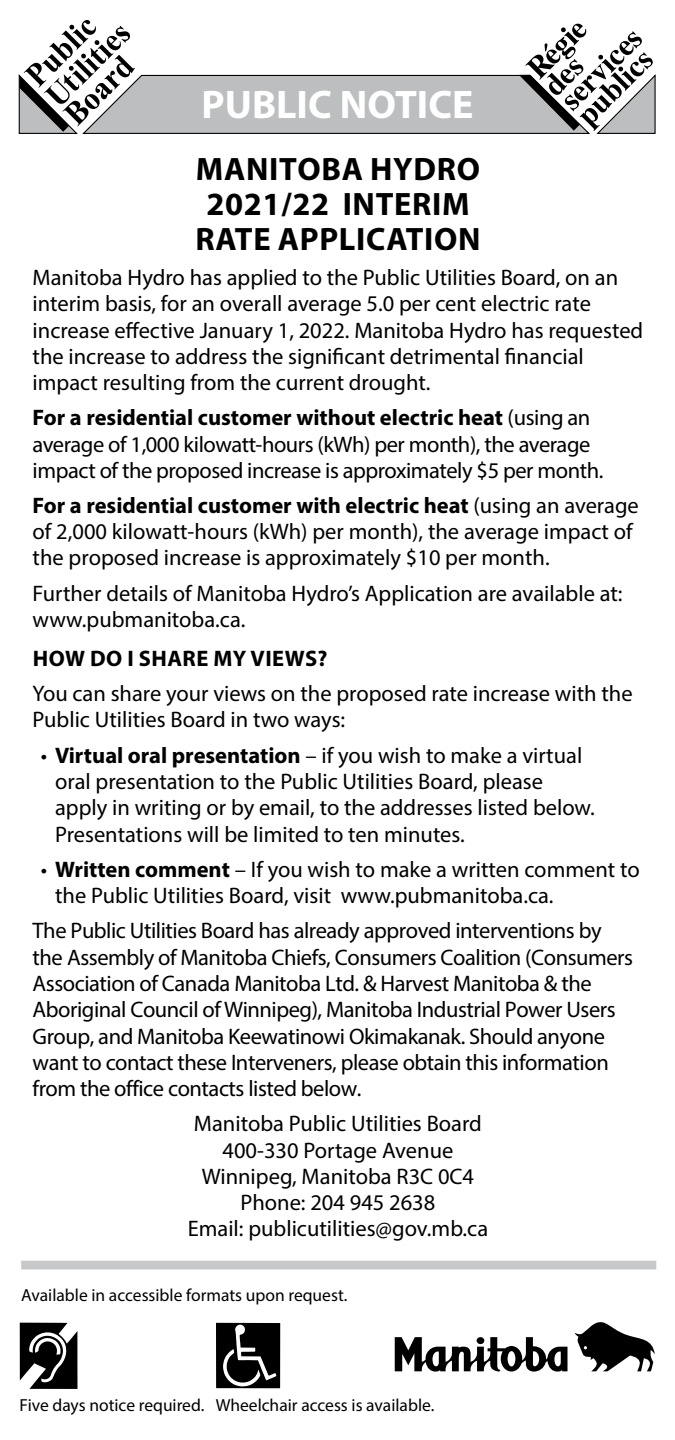
<style>
.page{position:relative;width:675px;height:1440px;background:#fff}
.page>*{position:absolute;margin:0;border:0;box-sizing:border-box;transform-origin:0 0}
.t1{font:700 40px "Myriad Pro";color:#fff}
.t2{font:700 32.5px/35px "Myriad Pro";letter-spacing:.02em;color:#000;text-align:center}
.t3{font:22.5px/26.2px "Myriad Pro";color:#000}
.t4{font:22.5px/26.2px "Myriad Pro";letter-spacing:-.02em;color:#000}
.t5{font:700 22.5px "Myriad Pro";letter-spacing:.02em;color:#000}
.t6{font:17.5px "Myriad Pro";color:#000}
.s1{font-weight:700}
</style>
<div class="page">
<svg style="left:20px;top:1323px;width:58px;height:66px"></svg>
<svg style="left:216px;top:1323px;width:64px;height:65px;background:#292929"></svg>
<div style="left:21px;top:1261px;width:635px;height:8px;background:#c7c8ca"></div>
<svg style="left:575px;top:1322px;width:80px;height:49px"></svg>
<svg style="left:395px;top:1337px;width:173px;height:35px"></svg>
<div style="left:477px;top:1337px;width:7px;height:7px;background:#000;border-radius:50%"></div>
<svg style="left:18px;top:20px;width:638px;height:114px"></svg>
<h1 class="t1" style="left:201px;top:79px;width:274px">PUBLIC NOTICE</h1>
<h2 class="t2" style="left:195px;top:150px;width:287px">MANITOBA HYDRO<br>2021/22 INTERIM<br>RATE APPLICATION</h2>
<p class="t3" style="left:33px;top:264px;width:612px">Manitoba Hydro has applied to the Public Utilities Board, on an interim basis, for an overall average 5.0 per cent electric rate increase effective January 1, 2022. Manitoba Hydro has requested the increase to address the significant detrimental financial impact resulting from the current drought.</p>
<p class="t4" style="left:33px;top:404px;width:572px"><span class="s1">For a residential customer without electric heat</span> (using an average of 1,000 kilowatt-hours (kWh) per month), the average impact of the proposed increase is approximately $5 per month.</p>
<p class="t3" style="left:33px;top:492px;width:608px"><span class="s1">For a residential customer with electric heat</span> (using an average of 2,000 kilowatt-hours (kWh) per month), the average impact of the proposed increase is approximately $10 per month.</p>
<p class="t3" style="left:33px;top:580px;width:592px">Further details of Manitoba Hydro’s Application are available at: www.pubmanitoba.ca.</p>
<p class="t5" style="left:33px;top:644px;width:296px">HOW DO I SHARE MY VIEWS?</p>
<p class="t3" style="left:33px;top:680px;width:602px">You can share your views on the proposed rate increase with the<br>Public Utilities Board in two ways:</p>
<p class="t3" style="left:55px;top:742px;width:541px;text-indent:-14px">• <span class="s1">Virtual oral presentation</span> – if you wish to make a virtual oral presentation to the Public Utilities Board, please apply in writing or by email, to the addresses listed below.<br>Presentations will be limited to ten minutes.</p>
<p class="t3" style="left:55px;top:856px;width:586px;text-indent:-14px">• <span class="s1">Written comment</span> – If you wish to make a written comment to the Public Utilities Board, visit www.pubmanitoba.ca.</p>
<p class="t4" style="left:33px;top:917px;width:602px">The Public Utilities Board has already approved interventions by the Assembly of Manitoba Chiefs, Consumers Coalition (Consumers Association of Canada Manitoba Ltd. &amp; Harvest Manitoba &amp; the Aboriginal Council ofWinnipeg), Manitoba Industrial Power Users Group, and Manitoba Keewatinowi Okimakanak. Should anyone want to contact these Interveners, please obtain this information from the office contacts listed below.</p>
<p class="t3" style="left:188px;top:1110px;width:302px;text-align:center">Manitoba Public Utilities Board<br>400-330 Portage Avenue<br>Winnipeg, Manitoba R3C 0C4<br>Phone: 204 945 2638<br>Email: publicutilities@gov.mb.ca</p>
<p class="t6" style="left:21px;top:1284px;width:328px">Available in accessible formats upon request.</p>
<p class="t6" style="left:20px;top:1395px;width:416px">Five days notice required. Wheelchair access is available.</p>
</div>
